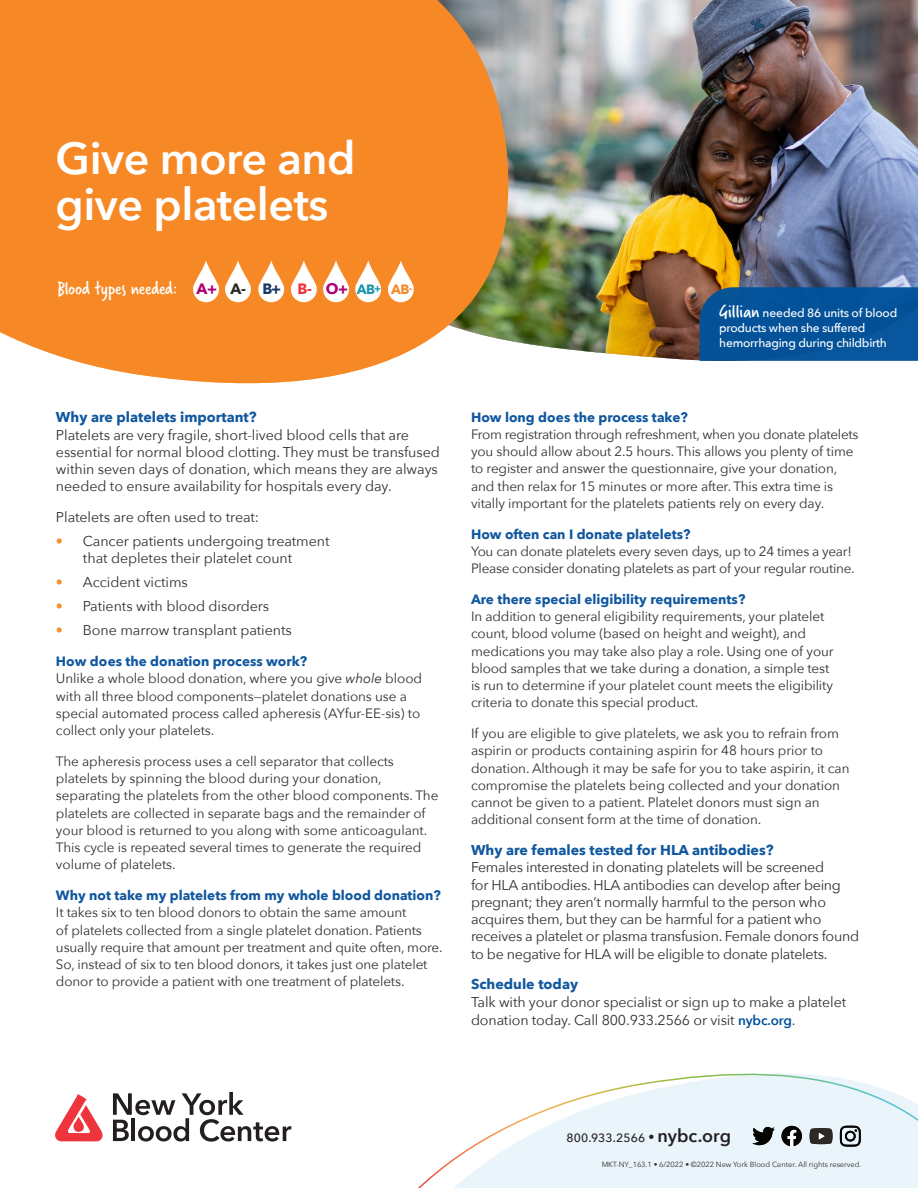
<style>
.page{position:relative;width:918px;height:1188px;background:#fff}
.page>*{position:absolute;margin:0;border:0;box-sizing:border-box;transform-origin:0 0}
.Titles{font:600 44.85px/46.5px "Avenir Next";letter-spacing:-.01em;color:#fff}
.t1{font:19.5px "Verveine";letter-spacing:-.005em;color:#fff}
.Titles-2{font:700 15px "Avenir Next";color:#ae0171}
.Titles-3{font:700 15px "Avenir Next";color:#2b2824}
.Titles-4{font:700 15px "Avenir Next";color:#173967}
.Titles-5{font:700 15px "Avenir Next";color:#ee343d}
.Subhead_spacing{font:14.25px/17.2px "Avenir Next";letter-spacing:-.02em;color:#312f30}
.Bullets{font:14.25px/17.2px "Avenir Next";letter-spacing:-.005em;color:#312f30}
.Subhead_spacing-2{font:13.5px/17.2px "Avenir Next";letter-spacing:-.01em;color:#312f30}
.Titles-6{font:700 13.5px "Avenir Next";color:#1b96aa}
.Titles-7{font:700 13.5px "Avenir Next";color:#f68926}
.Titles-8{font:500 12px/15px "Avenir Next";letter-spacing:-.02em;color:#fff}
.t2{font:500 12px "Avenir Next";letter-spacing:.01em;color:#231f20}
.Subhead_spacing-3{font:7.5px "Avenir Next";letter-spacing:-.005em;color:#312f30}
.s1{font-size:10.5px}
.s2{font-weight:700;color:#10579f}
.s3{color:#f68e2e}
.s4{font-style:italic}
.s5{font-family:"Verveine";font-weight:400;font-size:19.5px}
.s6{font-weight:600;font-size:13.5px;color:#01529b}
.s7{font-weight:600;font-size:18px}
</style>
<div class="page">
<svg style="left:418px;top:1073px;width:500px;height:115px"></svg>
<svg style="left:113px;top:1092px;width:178px;height:50px"></svg>
<svg style="left:55px;top:1094px;width:48px;height:47px"></svg>
<img style="left:510px;top:0;width:408px;height:361px">
<svg style="left:0;top:0;width:510px;height:384px;background:#f29035"></svg>
<svg style="left:752px;top:1127px;width:23px;height:18px"></svg>
<svg style="left:782px;top:1126px;width:20px;height:20px"></svg>
<svg style="left:810px;top:1128px;width:23px;height:16px"></svg>
<svg style="left:840px;top:1126px;width:21px;height:21px"></svg>
<svg style="left:193px;top:260px;width:26px;height:42px"></svg>
<svg style="left:225px;top:260px;width:26px;height:42px"></svg>
<svg style="left:258px;top:260px;width:26px;height:42px"></svg>
<svg style="left:291px;top:260px;width:26px;height:42px"></svg>
<svg style="left:355px;top:260px;width:26px;height:42px"></svg>
<svg style="left:388px;top:260px;width:26px;height:42px"></svg>
<svg style="left:323px;top:260px;width:26px;height:42px"></svg>
<div style="left:700px;top:287px;width:218px;height:74px;background:#045299"></div>
<p class="Titles" style="left:56px;top:134px;width:302px">Give more and give platelets</p>
<p class="t1" style="left:57px;top:275px;width:122px">Blood types needed:</p>
<p class="Titles-2" style="left:197px;top:276px;width:22px">A+</p>
<p class="Titles-3" style="left:231px;top:276px;width:17px">A-</p>
<p class="Titles-4" style="left:262px;top:276px;width:20px">B+</p>
<p class="Titles-5" style="left:298px;top:276px;width:16px">B-</p>
<p class="Titles-2" style="left:326px;top:276px;width:24px">O+</p>
<p class="Titles-6" style="left:357px;top:277px;width:26px">AB<span class="s1">+</span></p>
<p class="Titles-7" style="left:391px;top:277px;width:22px">AB<span class="s1">-</span></p>
<p class="Subhead_spacing" style="left:56px;top:408px;width:385px"><span class="s2">Why are platelets important?<br></span>Platelets are very fragile, short-lived blood cells that are essential for normal blood clotting. They must be transfused within seven days of donation, which means they are always needed to ensure availability for hospitals every day.</p>
<p class="Subhead_spacing" style="left:56px;top:508px;width:205px">Platelets are often used to treat:</p>
<p class="Bullets" style="left:83px;top:532px;width:248px;text-indent:-27px"><span class="s3">•</span> Cancer patients undergoing treatment that depletes their platelet count</p>
<p class="Bullets" style="left:56px;top:573px;width:133px"><span class="s3">•</span> Accident victims</p>
<p class="Bullets" style="left:56px;top:597px;width:215px"><span class="s3">•</span> Patients with blood disorders</p>
<p class="Bullets" style="left:56px;top:621px;width:237px"><span class="s3">•</span> Bone marrow transplant patients</p>
<p class="Subhead_spacing-2" style="left:56px;top:652px;width:368px"><span class="s2">How does the donation process work?<br></span>Unlike a whole blood donation, where you give <span class="s4">whole</span> blood with all three blood components—platelet donations use a special automated process called apheresis (AYfur-EE-sis) to collect only your platelets.</p>
<p class="Subhead_spacing-2" style="left:56px;top:752px;width:384px">The apheresis process uses a cell separator that collects platelets by spinning the blood during your donation, separating the platelets from the other blood components. The platelets are collected in separate bags and the remainder of your blood is returned to you along with some anticoagulant.<br>This cycle is repeated several times to generate the required volume of platelets.</p>
<p class="Subhead_spacing-2" style="left:56px;top:886px;width:388px"><span class="s2">Why not take my platelets from my whole blood donation?<br></span>It takes six to ten blood donors to obtain the same amount<br>of platelets collected from a single platelet donation. Patients usually require that amount per treatment and quite often, more.<br>So, instead of six to ten blood donors, it takes just one platelet donor to provide a patient with one treatment of platelets.</p>
<p class="Titles-8" style="left:719px;top:305px;width:180px"><span class="s5">Gillian</span> needed 86 units of blood products when she suffered hemorrhaging during childbirth</p>
<p class="Subhead_spacing-2" style="left:471px;top:408px;width:389px"><span class="s2">How long does the process take?<br></span>From registration through refreshment, when you donate platelets you should allow about 2.5 hours. This allows you plenty of time to register and answer the questionnaire, give your donation, and then relax for 15 minutes or more after. This extra time is vitally important for the platelets patients rely on every day.</p>
<p class="Subhead_spacing-2" style="left:471px;top:525px;width:385px"><span class="s2">How often can I donate platelets?<br></span>You can donate platelets every seven days, up to 24 times a year!<br>Please consider donating platelets as part of your regular routine.</p>
<p class="Subhead_spacing-2" style="left:471px;top:590px;width:364px"><span class="s2">Are there special eligibility requirements?<br></span>In addition to general eligibility requirements, your platelet count, blood volume (based on height and weight), and medications you may take also play a role. Using one of your blood samples that we take during a donation, a simple test is run to determine if your platelet count meets the eligibility criteria to donate this special product.</p>
<p class="Subhead_spacing-2" style="left:471px;top:724px;width:380px">If you are eligible to give platelets, we ask you to refrain from aspirin or products containing aspirin for 48 hours prior to donation. Although it may be safe for you to take aspirin, it can compromise the platelets being collected and your donation cannot be given to a patient. Platelet donors must sign an additional consent form at the time of donation.</p>
<p class="Subhead_spacing" style="left:471px;top:841px;width:390px"><span class="s2">Why are females tested for HLA antibodies?<br></span>Females interested in donating platelets will be screened<br>for HLA antibodies. HLA antibodies can develop after being pregnant; they aren’t normally harmful to the person who acquires them, but they can be harmful for a patient who receives a platelet or plasma transfusion. Female donors found to be negative for HLA will be eligible to donate platelets.</p>
<p class="Subhead_spacing" style="left:471px;top:975px;width:377px;line-height:17.7px"><span class="s2">Schedule today<br></span>Talk with your donor specialist or sign up to make a platelet donation today. Call 800.933.2566 or visit <span class="s6">nybc.org</span>.</p>
<p class="t2" style="left:566px;top:1128px;width:166px">800.933.2566 • <span class="s7">nybc.org</span></p>
<p class="Subhead_spacing-3" style="left:602px;top:1158px;width:261px">MKT-NY_163.1 • 6/2022 • ©2022 New York Blood Center. All rights reserved.</p>
</div>
